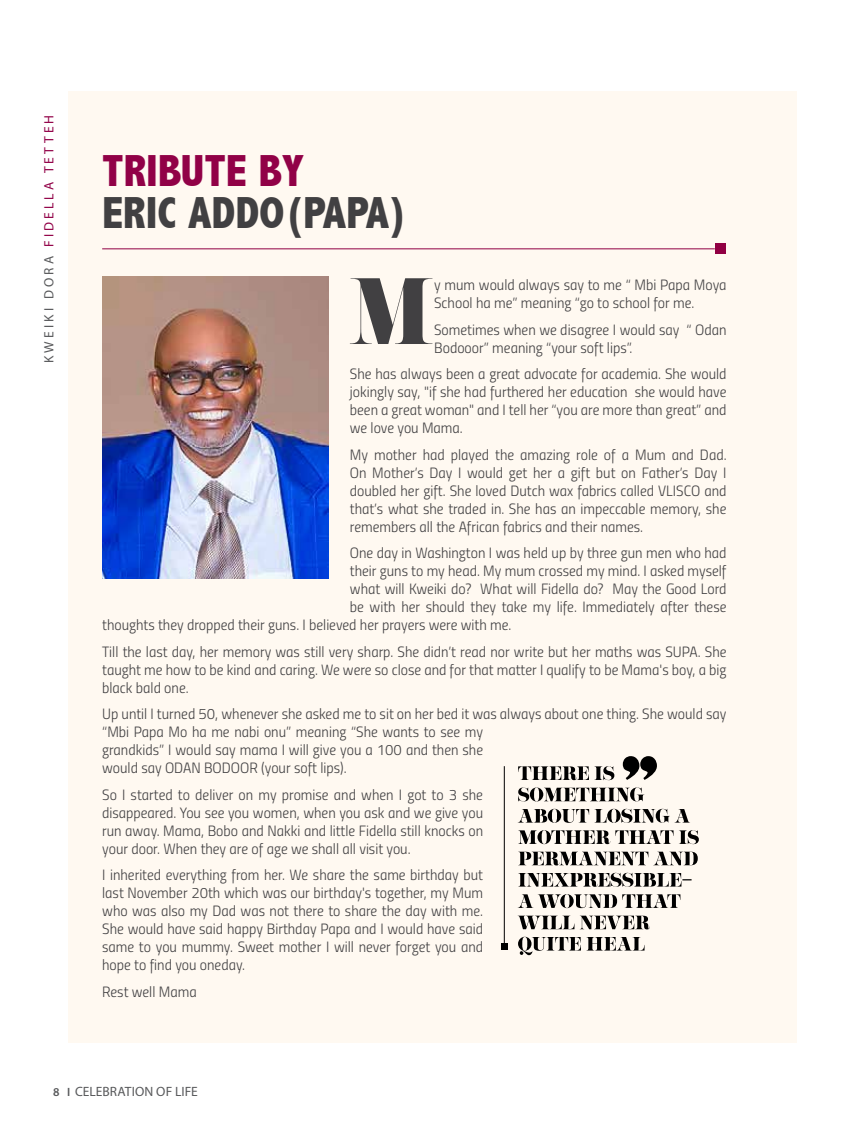
<style>
.page{position:relative;width:864px;height:1134px;background:#fff}
.page>*{position:absolute;margin:0;border:0;box-sizing:border-box;transform-origin:0 0}
.t1{font:84px "Pistilli";color:#414042}
.t2{font:800 condensed 45px "Abadi";color:#414042}
.t3{font:800 condensed 45px "Abadi";color:#910147}
.t4{font:15px/18px "Titillium Light Upright";color:#414042;text-align:justify}
.t5{font:13.5px "Myriad Pro";letter-spacing:.23em;color:#910147}
.t6{font:13.5px "Myriad Pro";color:#58595b}
.s1{color:#58595b}
.s2{font-weight:600;font-size:12px}
</style>
<div class="page">
<div style="left:68px;top:91px;width:728px;height:952px;background:#fff9f1"></div>
<img style="left:102px;top:277px;width:227px;height:301px">
<hr style="left:102px;top:248px;width:613px;height:1px;background:#910147">
<div style="left:715px;top:244px;width:10px;height:10px;background:#910147"></div>
<hr style="left:504px;top:766px;width:1px;height:178px;background:#000">
<div style="left:501px;top:944px;width:7px;height:6px;background:#000"></div>
<svg style="left:518px;top:937px;width:127px;height:18px"></svg>
<svg style="left:518px;top:916px;width:132px;height:13px"></svg>
<svg style="left:518px;top:894px;width:162px;height:14px"></svg>
<svg style="left:518px;top:873px;width:174px;height:14px"></svg>
<svg style="left:519px;top:852px;width:179px;height:13px"></svg>
<svg style="left:518px;top:830px;width:181px;height:14px"></svg>
<svg style="left:518px;top:809px;width:172px;height:14px"></svg>
<svg style="left:518px;top:787px;width:126px;height:15px"></svg>
<svg style="left:518px;top:766px;width:96px;height:14px"></svg>
<svg style="left:623px;top:756px;width:34px;height:24px"></svg>
<p class="t5" style="left:41px;top:363px;width:250px;rotate:-90deg"><span class="s1">KWEIKI DORA</span> FIDELLA TETTEH</p>
<h2 class="t3" style="left:102px;top:145px;width:204px">TRIBUTE BY</h2>
<h2 class="t2" style="left:102px;top:187px;width:308px">ERIC ADDO(PAPA)</h2>
<h1 class="t1" style="left:349px;top:258px;width:87px">M</h1>
<p class="t4" style="left:434px;top:275px;width:294px">y mum would always say to me “ Mbi Papa Moya<br>School ha me” meaning “go to school for me.</p>
<p class="t4" style="left:434px;top:319px;width:294px">Sometimes when we disagree I would say “ Odan<br>Bodooor” meaning “your soft lips”.</p>
<p class="t4" style="left:350px;top:364px;width:378px">She has always been a great advocate for academia. She would jokingly say, "if she had furthered her education she would have been a great woman" and I tell her “you are more than great” and we love you Mama.</p>
<p class="t4" style="left:350px;top:445px;width:378px">My mother had played the amazing role of a Mum and Dad.<br>On Mother’s Day I would get her a gift but on Father’s Day I doubled her gift. She loved Dutch wax fabrics called VLISCO and that’s what she traded in. She has an impeccable memory, she remembers all the African fabrics and their names.</p>
<p class="t4" style="left:350px;top:543px;width:378px">One day in Washington I was held up by three gun men who had</p>
<p class="t4" style="left:350px;top:561px;width:378px">their guns to my head. My mum crossed my mind. I asked myself</p>
<p class="t4" style="left:350px;top:579px;width:378px">what will Kweiki do? What will Fidella do? May the Good Lord</p>
<p class="t4" style="left:350px;top:597px;width:378px">be with her should they take my life. Immediately after these</p>
<p class="t4" style="left:102px;top:615px;width:411px">thoughts they dropped their guns. I believed her prayers were with me.</p>
<p class="t4" style="left:102px;top:642px;width:626px">Till the last day, her memory was still very sharp. She didn’t read nor write but her maths was SUPA. She taught me how to be kind and caring. We were so close and for that matter I qualify to be Mama's boy, a big black bald one.</p>
<p class="t4" style="left:102px;top:704px;width:626px;text-align:left">Up until I turned 50, whenever she asked me to sit on her bed it was always about one thing. She would say “Mbi Papa Mo ha me nabi onu” meaning “She wants to see my<br>grandkids” I would say mama I will give you a 100 and then she<br>would say ODAN BODOOR (your soft lips).</p>
<p class="t4" style="left:102px;top:785px;width:382px">So I started to deliver on my promise and when I got to 3 she disappeared. You see you women, when you ask and we give you run away. Mama, Bobo and Nakki and little Fidella still knocks on your door. When they are of age we shall all visit you.</p>
<p class="t4" style="left:102px;top:865px;width:382px">I inherited everything from her. We share the same birthday but last November 20th which was our birthday's together, my Mum who was also my Dad was not there to share the day with me.<br>She would have said happy Birthday Papa and I would have said same to you mummy. Sweet mother I will never forget you and hope to find you oneday.</p>
<p class="t4" style="left:102px;top:982px;width:96px">Rest well Mama</p>
<p class="t6" style="left:53px;top:1083px;width:146px"><span class="s2">8 І</span> CELEBRATION OF LIFE</p>
</div>
